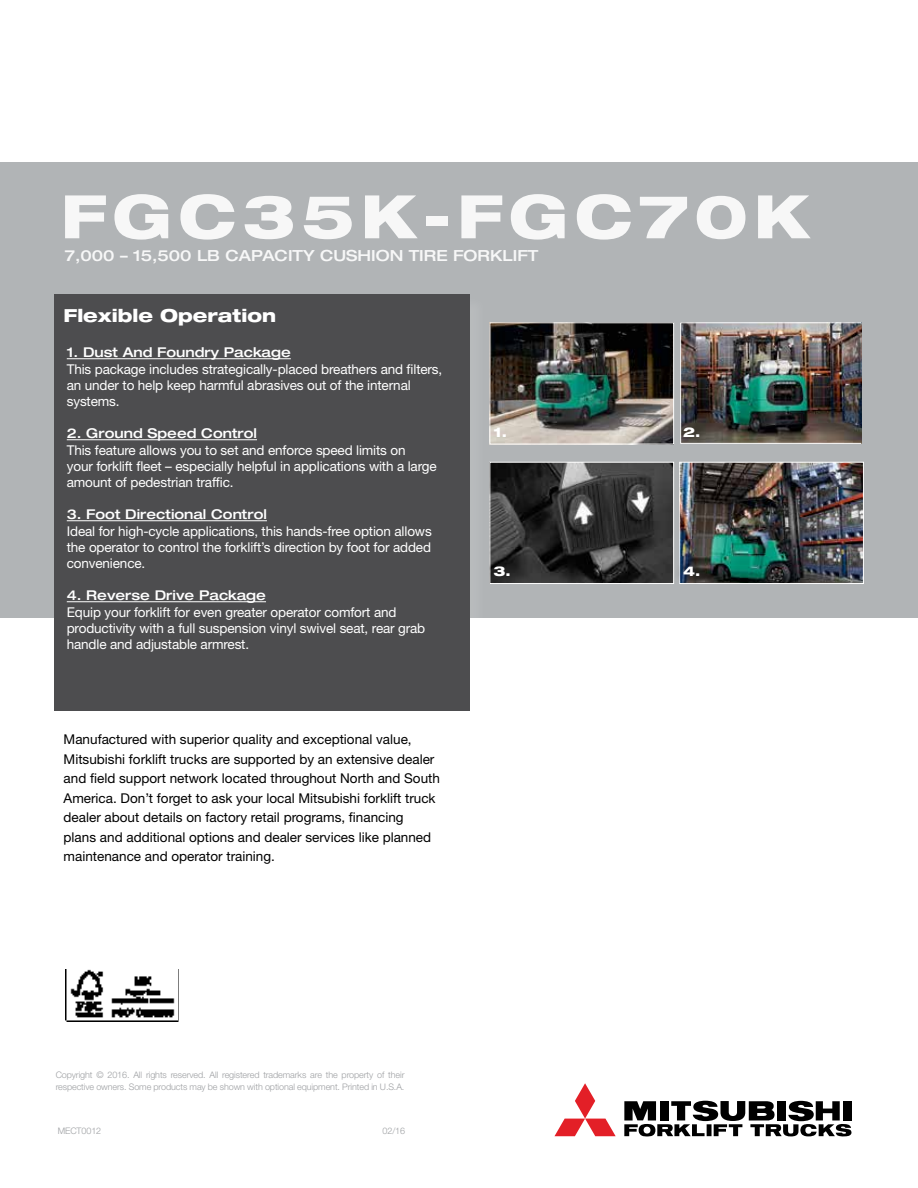
<style>
.page{position:relative;width:918px;height:1188px;background:#fff}
.page>*{position:absolute;margin:0;border:0;box-sizing:border-box;transform-origin:0 0}
.t1{font:800 expanded 60px "Helvetica Neue";letter-spacing:.1em;color:#fff}
.t2{font:800 expanded 18px "Helvetica Neue";color:#fff}
.t3{font:500 expanded 15.3px "Helvetica Neue";color:#fff}
.t4{font:13.5px/16.2px "Helvetica Neue";letter-spacing:-.01em;color:#fff}
.t5{font:13.5px/19.5px "Helvetica Neue";color:#000}
.t6{font:500 expanded 13.5px "Helvetica Neue";color:#fff}
.t7{font:800 expanded 13.5px "Helvetica Neue";color:#fff}
.t8{font:300 9px/12px "Helvetica Neue";letter-spacing:-.01em;color:#9d9fa2}
</style>
<div class="page">
<div style="left:0;top:162px;width:918px;height:456px;background:#b1b4b6"></div>
<svg style="left:554px;top:1083px;width:62px;height:53px"></svg>
<svg style="left:624px;top:1101px;width:227px;height:36px"></svg>
<img style="left:492px;top:324px;width:180px;height:118px">
<div style="left:490px;top:322px;width:184px;height:122px;border:1px solid #fff"></div>
<div style="left:55px;top:295px;width:432px;height:434px;background:#fff;opacity:.1"></div>
<div style="left:54px;top:294px;width:415px;height:417px;background:#4d4d4f"></div>
<hr style="left:67px;top:358px;width:224px;height:1px;background:#fff">
<hr style="left:67px;top:439px;width:190px;height:1px;background:#fff">
<hr style="left:67px;top:520px;width:200px;height:1px;background:#fff">
<hr style="left:67px;top:601px;width:199px;height:1px;background:#fff">
<img style="left:682px;top:324px;width:178px;height:118px">
<div style="left:680px;top:322px;width:182px;height:122px;border:1px solid #fff"></div>
<img style="left:492px;top:464px;width:180px;height:118px">
<div style="left:490px;top:462px;width:184px;height:122px;border:1px solid #fff"></div>
<img style="left:681px;top:464px;width:181px;height:118px">
<div style="left:679px;top:462px;width:185px;height:122px;border:1px solid #fff"></div>
<div style="left:674px;top:558px;width:34px;height:28px;background:#000;opacity:.75"></div>
<img style="left:65px;top:969px;width:114px;height:53px">
<h1 class="t1" style="left:61px;top:178px;width:750px">FGC35K-FGC70K</h1>
<p class="t3" style="left:65px;top:246px;width:475px">7,000 – 15,500 LB CAPACITY CUSHION TIRE FORKLIFT</p>
<h2 class="t2" style="left:64px;top:304px;width:214px">Flexible Operation</h2>
<p class="t6" style="left:67px;top:344px;width:226px">1. Dust And Foundry Package</p>
<p class="t4" style="left:67px;top:360px;width:377px">This package includes strategically-placed breathers and filters, an under to help keep harmful abrasives out of the internal systems.</p>
<p class="t6" style="left:67px;top:425px;width:192px">2. Ground Speed Control</p>
<p class="t4" style="left:67px;top:441px;width:371px">This feature allows you to set and enforce speed limits on<br>your forklift fleet – especially helpful in applications with a large amount of pedestrian traffic.</p>
<p class="t6" style="left:67px;top:506px;width:202px">3. Foot Directional Control</p>
<p class="t4" style="left:67px;top:522px;width:367px;text-align:justify">Ideal for high-cycle applications, this hands-free option allows the operator to control the forklift’s direction by foot for added convenience.</p>
<p class="t6" style="left:67px;top:587px;width:201px">4. Reverse Drive Package</p>
<p class="t4" style="left:67px;top:603px;width:360px">Equip your forklift for even greater operator comfort and productivity with a full suspension vinyl swivel seat, rear grab handle and adjustable armrest.</p>
<p class="t5" style="left:64px;top:730px;width:378px">Manufactured with superior quality and exceptional value, Mitsubishi forklift trucks are supported by an extensive dealer and field support network located throughout North and South America. Don’t forget to ask your local Mitsubishi forklift truck dealer about details on factory retail programs, financing<br>plans and additional options and dealer services like planned maintenance and operator training.</p>
<p class="t7" style="left:493px;top:423px;width:15px">1.</p>
<p class="t7" style="left:683px;top:423px;width:19px">2.</p>
<p class="t7" style="left:493px;top:563px;width:19px">3.</p>
<p class="t7" style="left:683px;top:563px;width:19px">4.</p>
<p class="t8" style="left:56px;top:1069px;width:350px">Copyright © 2016. All rights reserved. All registered trademarks are the property of their respective owners. Some products may be shown with optional equipment. Printed in U.S.A.</p>
<p class="t8" style="left:58px;top:1125px;width:45px">MECT0012</p>
<p class="t8" style="left:383px;top:1125px;width:24px">02/16</p>
</div>
